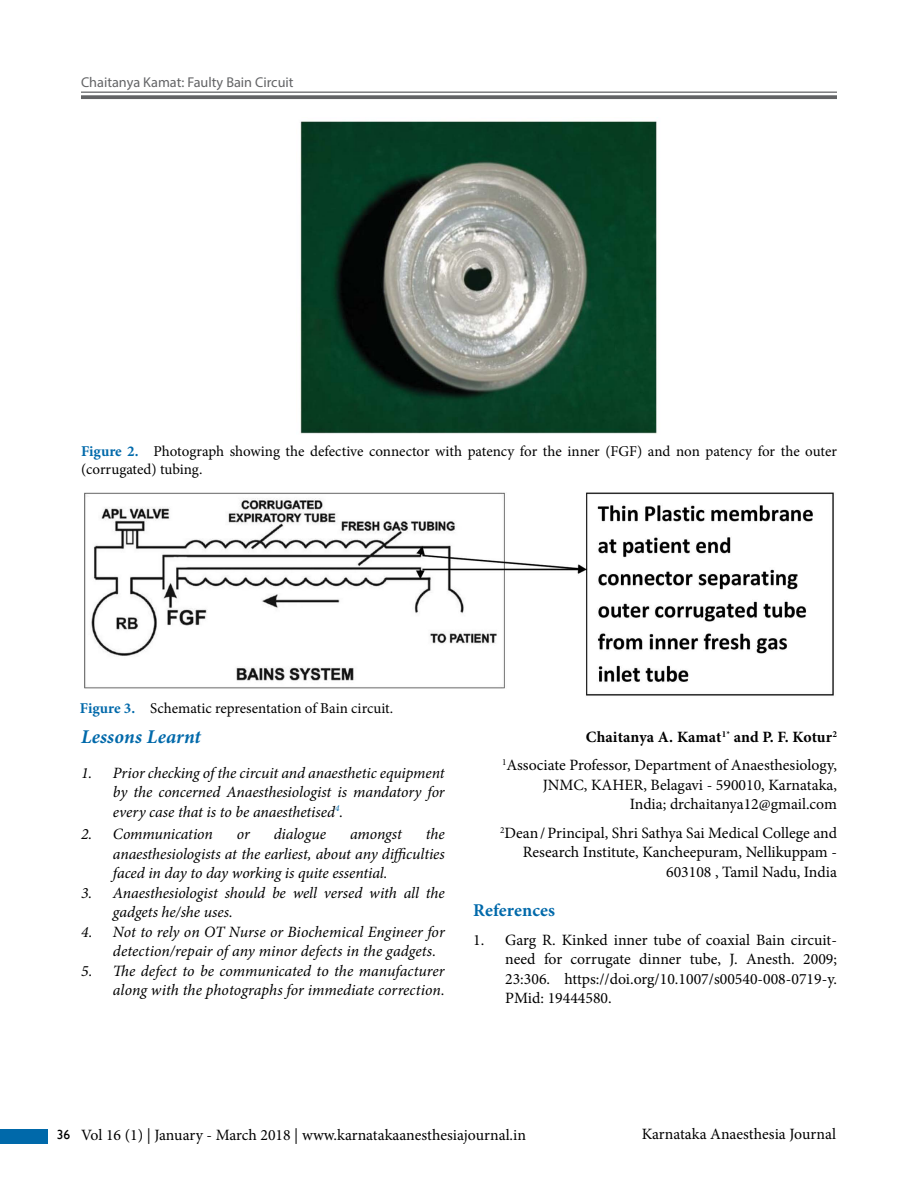
<style>
.page{position:relative;width:918px;height:1188px;background:#fff}
.page>*{position:absolute;margin:0;border:0;box-sizing:border-box;transform-origin:0 0}
.t1{font:italic 700 19.5px "Minion Pro";letter-spacing:.01em;color:#0069aa}
.t2{font:700 18px "Minion Pro";letter-spacing:.005em;color:#0069aa}
.t3{font:italic 15.75px/19.5px "Minion Pro";letter-spacing:-.005em;color:#000;text-align:justify}
.t4{font:15.75px/19.5px "Minion Pro";color:#000;text-align:right}
.t5{font:15px/18px "Minion Pro";letter-spacing:-.005em;color:#000}
.t6{font:14.25px "Myriad Pro";color:#636466}
.t7{font:13.5px "Gill Sans";color:#000}
.s1{font-weight:700;color:#0069aa}
.s2{font-weight:700}
</style>
<div class="page">
<hr style="left:81px;top:92px;width:756px;height:1px;background:#636466">
<svg style="left:81px;top:95px;width:756px;height:4px;background:#6e6f71"></svg>
<div style="left:0;top:1129px;width:47px;height:15px;background:#0069aa"></div>
<img style="left:300px;top:121px;width:357px;height:313px">
<img style="left:84px;top:492px;width:750px;height:204px">
<p class="t6" style="left:81px;top:73px;width:214px">Chaitanya Kamat: Faulty Bain Circuit</p>
<p class="t5" style="left:81px;top:442px;width:758px"><span class="s1">Figure 2.</span> Photograph showing the defective connector with patency for the inner (FGF) and non patency for the outer (corrugated) tubing.</p>
<p class="t5" style="left:80px;top:699px;width:315px"><span class="s1">Figure 3.</span> Schematic representation of Bain circuit.</p>
<p class="t1" style="left:81px;top:723px;width:121px">Lessons Learnt</p>
<p class="t3" style="left:113px;top:763px;width:333px;text-indent:-32px">1. Prior checking of the circuit and anaesthetic equipment by the concerned Anaesthesiologist is mandatory for every case that is to be anaesthetised<sup>4</sup>.</p>
<p class="t3" style="left:81px;top:824px;width:133px">2. Communication</p>
<p class="t3" style="left:237px;top:824px;width:15px">or</p>
<p class="t3" style="left:274px;top:824px;width:54px">dialogue</p>
<p class="t3" style="left:350px;top:824px;width:53px">amongst</p>
<p class="t3" style="left:113px;top:824px;width:333px;text-indent:313px">the anaesthesiologists at the earliest, about any difficulties faced in day to day working is quite essential.</p>
<p class="t3" style="left:113px;top:883px;width:333px;text-indent:-32px">3. Anaesthesiologist should be well versed with all the gadgets he/she uses.</p>
<p class="t3" style="left:113px;top:922px;width:333px;text-indent:-32px">4. Not to rely on OT Nurse or Biochemical Engineer for detection/repair of any minor defects in the gadgets.</p>
<p class="t3" style="left:81px;top:961px;width:365px;text-align:right">5. The defect to be communicated to the manufacturer along with the photographs for immediate correction.</p>
<p class="t4" style="left:502px;top:723px;width:336px;line-height:28.5px"><span class="s2">Chaitanya A. Kamat</span><sup>1*</sup> <span class="s2">and P. F. Kotur</span><sup>2<br></sup><sup>1</sup>Associate Professor, Department of Anaesthesiology,</p>
<p class="t4" style="left:543px;top:775px;width:296px">JNMC, KAHER, Belagavi - 590010, Karnataka,<br>India; drchaitanya12@gmail.com</p>
<p class="t4" style="left:500px;top:823px;width:338px"><sup>2</sup>Dean/Principal, Shri Sathya Sai Medical College and<br>Research Institute, Kancheepuram, Nellikuppam -<br>603108 , Tamil Nadu, India</p>
<p class="t2" style="left:473px;top:898px;width:83px">References</p>
<p class="t4" style="left:505px;top:930px;width:333px;text-align:justify;text-indent:-32px">1. Garg R. Kinked inner tube of coaxial Bain circuit&shy;need for corrugate dinner tube, J. Anesth. 2009; 23:306. https://doi.org/10.1007/s00540-008-0719-y.<br>PMid: 19444580.</p>
<p class="t7" style="left:57px;top:1127px;width:15px">36</p>
<p class="t4" style="left:81px;top:1125px;width:447px">Vol 16 (1) | January - March 2018 | www.karnatakaanesthesiajournal.in</p>
<p class="t4" style="left:642px;top:1124px;width:196px">Karnataka Anaesthesia Journal</p>
</div>
